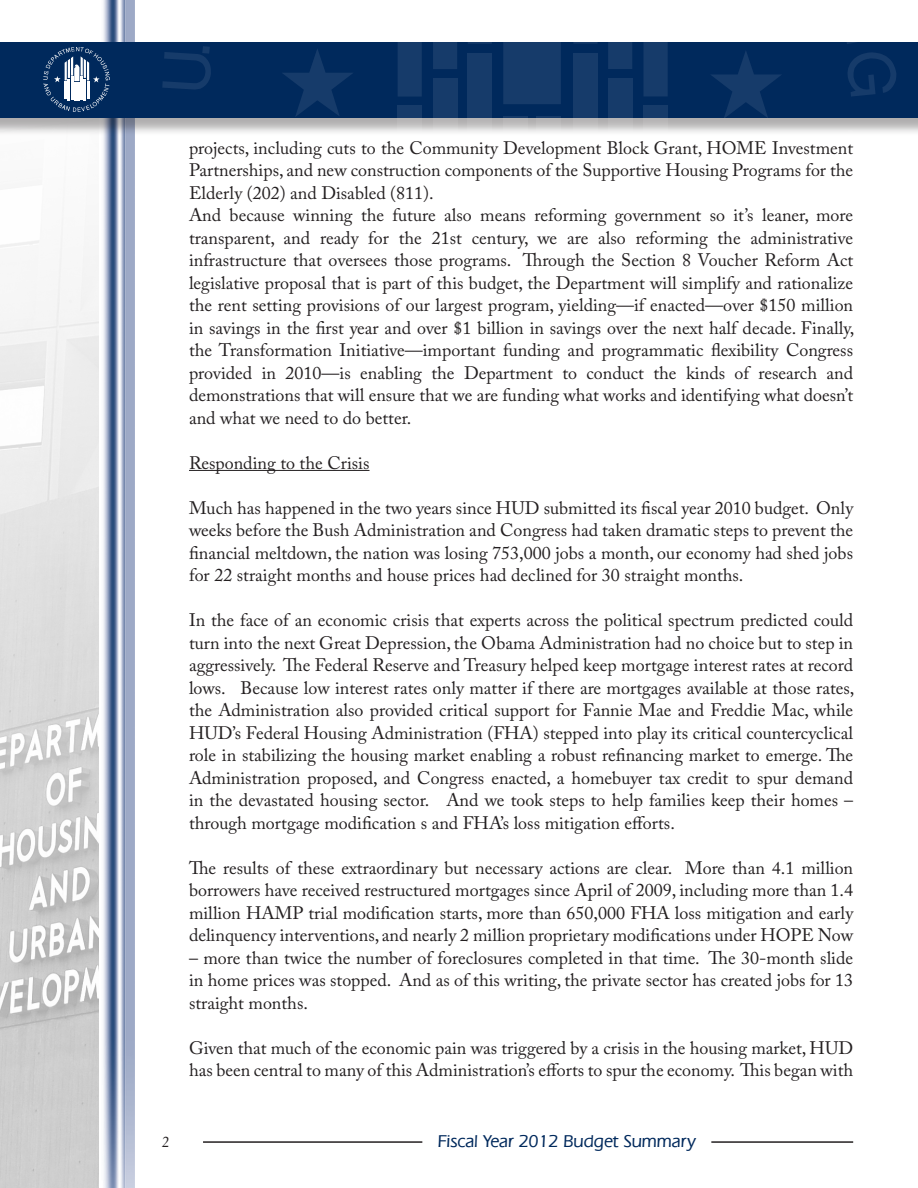
<style>
.page{position:relative;width:918px;height:1188px;background:#fff}
.page>*{position:absolute;margin:0;border:0;box-sizing:border-box;transform-origin:0 0}
.t1{font:18px/22.5px "Adobe Caslon Pro";color:#231f20;text-align:justify}
.t2{font:500 18px "Eras IT Cby BT";color:#00295c}
.t3{font:italic 15px "Palatino";color:#231f20}
</style>
<div class="page">
<img style="left:0;top:218px;width:99px;height:970px">
<img style="left:103px;top:0;width:32px;height:1188px">
<div style="left:0;top:44px;width:918px;height:93px;background:#231f20;opacity:.36"></div>
<div style="left:0;top:42px;width:918px;height:76px;background:#00295c"></div>
<svg style="left:43px;top:47px;width:67px;height:65px"></svg>
<svg style="left:847px;top:42px;width:9px;height:2px"></svg>
<svg style="left:848px;top:52px;width:48px;height:45px"></svg>
<svg style="left:162px;top:132px;width:84px;height:5px"></svg>
<svg style="left:162px;top:46px;width:49px;height:44px"></svg>
<svg style="left:841px;top:130px;width:49px;height:7px"></svg>
<div style="left:398px;top:106px;width:24px;height:197px;background:#fff"></div>
<div style="left:503px;top:116px;width:25px;height:199px;background:#fff"></div>
<svg style="left:398px;top:42px;width:24px;height:55px"></svg>
<svg style="left:283px;top:49px;width:70px;height:68px"></svg>
<svg style="left:710px;top:51px;width:72px;height:68px"></svg>
<svg style="left:433px;top:78px;width:24px;height:59px"></svg>
<svg style="left:433px;top:42px;width:24px;height:27px"></svg>
<svg style="left:468px;top:53px;width:24px;height:84px;background:#415e82"></svg>
<svg style="left:468px;top:42px;width:24px;height:2px"></svg>
<div style="left:537px;top:116px;width:24px;height:199px;background:#fff"></div>
<div style="left:503px;top:42px;width:58px;height:62px;background:#163b6a"></div>
<div style="left:644px;top:105px;width:24px;height:198px;background:#fff"></div>
<svg style="left:644px;top:42px;width:24px;height:54px"></svg>
<svg style="left:608px;top:78px;width:24px;height:59px"></svg>
<svg style="left:608px;top:42px;width:24px;height:27px"></svg>
<svg style="left:573px;top:53px;width:25px;height:84px;background:#415e82"></svg>
<svg style="left:573px;top:42px;width:25px;height:2px"></svg>
<hr style="left:711px;top:1141px;width:142px;height:2px;background:#231f20">
<hr style="left:203px;top:1141px;width:219px;height:2px;background:#231f20">
<hr style="left:189px;top:470px;width:181px;height:1px;background:#231f20">
<p class="t1" style="left:189px;top:136px;width:667px;text-align:left">projects, including cuts to the Community Development Block Grant, HOME Investment Partnerships, and new construction components of the Supportive Housing Programs for the Elderly (202) and Disabled (811).<br>And because winning the future also means reforming government so it’s leaner, more transparent, and ready for the 21st century, we are also reforming the administrative infrastructure that oversees those programs. Through the Section 8 Voucher Reform Act legislative proposal that is part of this budget, the Department will simplify and rationalize the rent setting provisions of our largest program, yielding—if enacted—over $150 million in savings in the first year and over $1 billion in savings over the next half decade. Finally, the Transformation Initiative—important funding and programmatic flexibility Congress provided in 2010—is enabling the Department to conduct the kinds of research and demonstrations that will ensure that we are funding what works and identifying what doesn’t and what we need to do better.</p>
<p class="t1" style="left:189px;top:451px;width:182px">Responding to the Crisis</p>
<p class="t1" style="left:189px;top:496px;width:666px">Much has happened in the two years since HUD submitted its fiscal year 2010 budget. Only weeks before the Bush Administration and Congress had taken dramatic steps to prevent the financial meltdown, the nation was losing 753,000 jobs a month, our economy had shed jobs for 22 straight months and house prices had declined for 30 straight months.</p>
<p class="t1" style="left:189px;top:609px;width:667px">In the face of an economic crisis that experts across the political spectrum predicted could turn into the next Great Depression, the Obama Administration had no choice but to step in aggressively. The Federal Reserve and Treasury helped keep mortgage interest rates at record lows. Because low interest rates only matter if there are mortgages available at those rates, the Administration also provided critical support for Fannie Mae and Freddie Mac, while HUD’s Federal Housing Administration (FHA) stepped into play its critical countercyclical role in stabilizing the housing market enabling a robust refinancing market to emerge. The Administration proposed, and Congress enacted, a homebuyer tax credit to spur demand in the devastated housing sector. And we took steps to help families keep their homes – through mortgage modification s and FHA’s loss mitigation efforts.</p>
<p class="t1" style="left:189px;top:856px;width:666px">The results of these extraordinary but necessary actions are clear. More than 4.1 million borrowers have received restructured mortgages since April of 2009, including more than 1.4 million HAMP trial modification starts, more than 650,000 FHA loss mitigation and early delinquency interventions, and nearly 2 million proprietary modifications under HOPE Now</p>
<p class="t1" style="left:189px;top:946px;width:666px">– more than twice the number of foreclosures completed in that time. The 30-month slide in home prices was stopped. And as of this writing, the private sector has created jobs for 13 straight months.</p>
<p class="t1" style="left:189px;top:1036px;width:666px">Given that much of the economic pain was triggered by a crisis in the housing market, HUD has been central to many of this Administration’s efforts to spur the economy. This began with</p>
<p class="t3" style="left:162px;top:1133px;width:9px">2</p>
<p class="t2" style="left:438px;top:1131px;width:260px">Fiscal Year 2012 Budget Summary</p>
</div>
